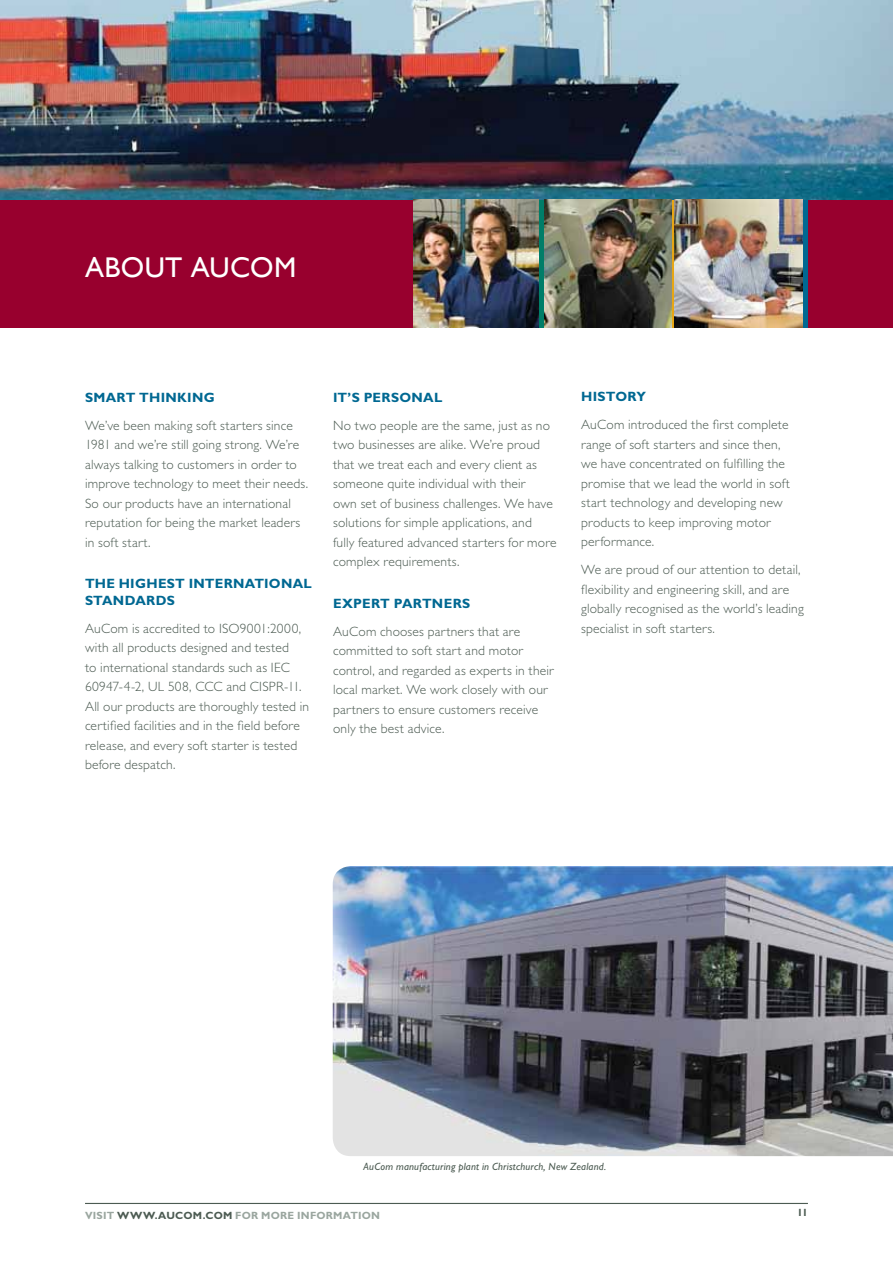
<style>
.page{position:relative;width:893px;height:1263px;background:#fff}
.page>*{position:absolute;margin:0;border:0;box-sizing:border-box;transform-origin:0 0}
.t1{font:28.5px "Gill Sans";color:#fff}
.t2{font:300 13.5px/19.5px "Gill Sans";letter-spacing:.015em;color:#4c5b52}
.t3{font:700 13.5px "Gill Sans";letter-spacing:.02em;color:#006892}
.t4{font:italic 10.5px "Gill Sans";letter-spacing:.02em;color:#4c5b52}
.t5{font:700 10.5px "Gill Sans";letter-spacing:.025em;color:#9aa69f}
.t6{font:700 10.5px "Gill Sans";color:#4c5b52}
.s1{color:#4c5b52}
</style>
<div class="page">
<div style="left:0;top:200px;width:893px;height:127px;background:#98002e"></div>
<hr style="left:85px;top:1203px;width:723px;height:1px;background:#4c5b52">
<svg style="left:802px;top:200px;width:6px;height:127px"></svg>
<div style="left:539px;top:200px;width:6px;height:127px;background:#007d68"></div>
<svg style="left:672px;top:200px;width:3px;height:127px"></svg>
<img style="left:333px;top:866px;width:560px;height:290px">
<img style="left:0;top:0;width:893px;height:200px">
<img style="left:414px;top:200px;width:125px;height:127px">
<img style="left:675px;top:200px;width:127px;height:127px">
<img style="left:544px;top:200px;width:128px;height:127px">
<h1 class="t1" style="left:85px;top:251px;width:21px">ABOU</h1>
<h1 class="t1" style="left:165px;top:251px;width:48px">T AUCOM</h1>
<p class="t3" style="left:85px;top:389px;width:131px">SMART THIN KING</p>
<p class="t2" style="left:85px;top:415px;width:225px">We’ve been making soft starters since 1981 and we’re still going strong. We’re always talking to customers in order to improve technology to meet their needs.<br>So our products have an international reputation for being the market leaders in soft start.</p>
<p class="t3" style="left:85px;top:576px;width:83px">THE HIGHEST</p>
<p class="t3" style="left:189px;top:576px;width:16px">INTERN</p>
<p class="t3" style="left:245px;top:576px;width:67px">ATIONAL</p>
<p class="t3" style="left:85px;top:592px;width:72px">STANDARDS</p>
<p class="t2" style="left:85px;top:618px;width:226px">AuCom is accredited to ISO9001:2000, with all products designed and tested<br>to international standards such as IEC 60947-4-2, UL 508, CCC and CISPR-11.<br>All our products are thoroughly tested in certified facilities and in the field before release, and every soft starter is tested before despatch.</p>
<p class="t3" style="left:333px;top:389px;width:41px">IT’S PERS</p>
<p class="t3" style="left:399px;top:389px;width:43px">ONAL</p>
<p class="t2" style="left:333px;top:415px;width:225px">No two people are the same, just as no two businesses are alike. We’re proud that we treat each and every client as someone quite individual with their<br>own set of business challenges. We have solutions for simple applications, and<br>fully featured advanced starters for more complex requirements.</p>
<p class="t3" style="left:333px;top:595px;width:30px">EXPERT</p>
<p class="t3" style="left:394px;top:595px;width:30px">PARTNERS</p>
<p class="t2" style="left:333px;top:621px;width:222px">AuCom chooses partners that are committed to soft start and motor control, and regarded as experts in their local market. We work closely with our partners to ensure customers receive only the best advice.</p>
<p class="t3" style="left:581px;top:389px;width:66px">HI STO RY</p>
<p class="t2" style="left:581px;top:415px;width:210px">AuCom introduced the first complete range of soft starters and since then, we have concentrated on fulfilling the promise that we lead the world in soft start technology and developing new products to keep improving motor performance.</p>
<p class="t2" style="left:581px;top:560px;width:224px">We are proud of our attention to detail, flexibility and engineering skill, and are globally recognised as the world’s leading specialist in soft starters.</p>
<p class="t4" style="left:364px;top:1161px;width:244px">AuCom manufacturing plant in Christchurch, New Zealand.</p>
<p class="t5" style="left:85px;top:1209px;width:295px">VISIT <span class="s1">WWW.AUCOM.COM</span> FOR MORE INFORMATION</p>
<p class="t6" style="left:797px;top:1206px;width:12px">11</p>
</div>
